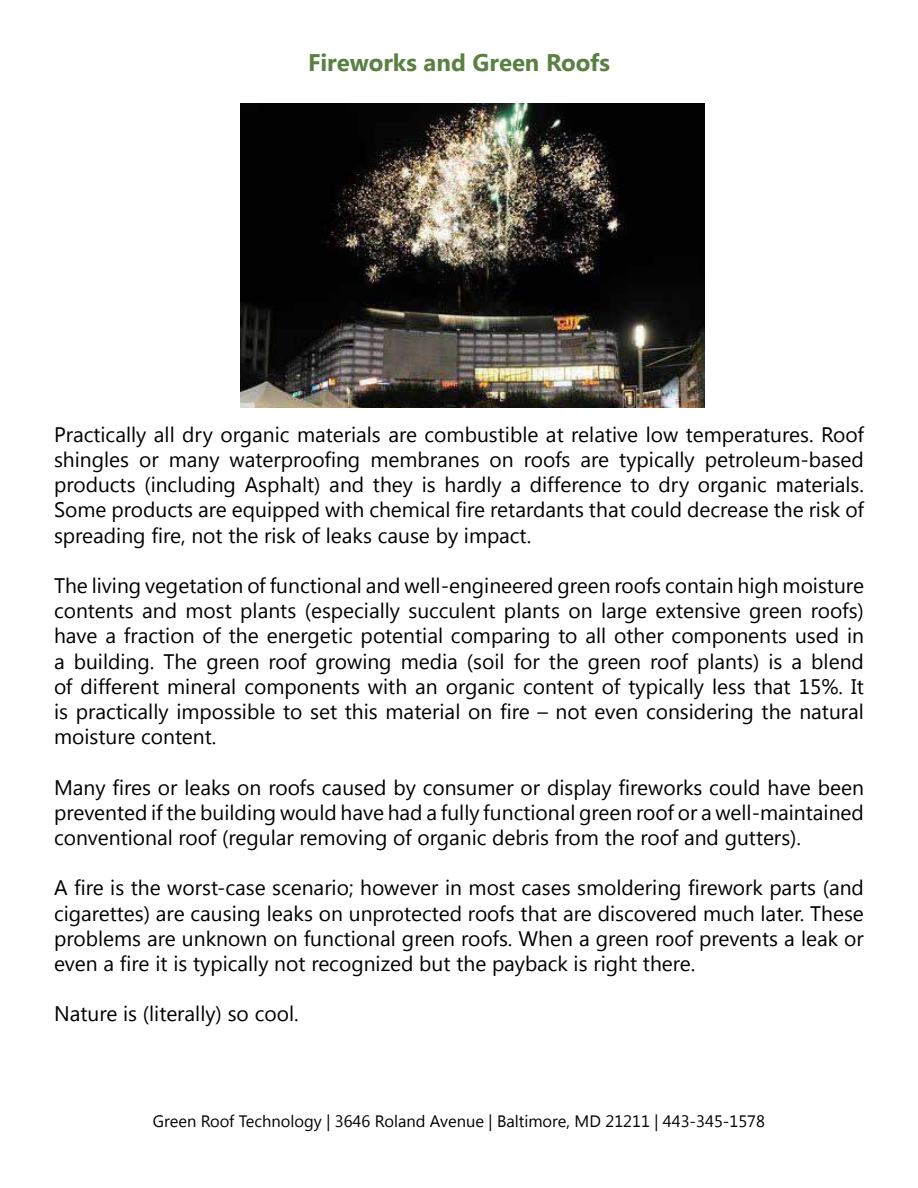
<style>
.page{position:relative;width:918px;height:1188px;background:#fff}
.page>*{position:absolute;margin:0;border:0;box-sizing:border-box;transform-origin:0 0}
.t1{font:700 24px "Segoe UI";color:#5a8143}
.t2{font:21px/25.2px "Segoe UI";color:#000;text-align:justify}
.t3{font:16.5px "Segoe UI";color:#000}
</style>
<div class="page">
<img style="left:240px;top:104px;width:465px;height:303px">
<p class="t1" style="left:308px;top:46px;width:303px">Fireworks and Green Roofs</p>
<p class="t2" style="left:54px;top:421px;width:812px">Practically all dry organic materials are combustible at relative low temperatures. Roof shingles or many waterproofing membranes on roofs are typically petroleum-based products (including Asphalt) and they is hardly a difference to dry organic materials.<br>Some products are equipped with chemical fire retardants that could decrease the risk of spreading fire, not the risk of leaks cause by impact.</p>
<p class="t2" style="left:54px;top:572px;width:812px">The living vegetation of functional and well-engineered green roofs contain high moisture contents and most plants (especially succulent plants on large extensive green roofs) have a fraction of the energetic potential comparing to all other components used in a building. The green roof growing media (soil for the green roof plants) is a blend of different mineral components with an organic content of typically less that 15%. It is practically impossible to set this material on fire – not even considering the natural moisture content.</p>
<p class="t2" style="left:54px;top:774px;width:812px">Many fires or leaks on roofs caused by consumer or display fireworks could have been prevented if the building would have had a fully functional green roof or a well-maintained conventional roof (regular removing of organic debris from the roof and gutters).</p>
<p class="t2" style="left:54px;top:875px;width:811px">A fire is the worst-case scenario; however in most cases smoldering firework parts (and cigarettes) are causing leaks on unprotected roofs that are discovered much later. These problems are unknown on functional green roofs. When a green roof prevents a leak or even a fire it is typically not recognized but the payback is right there.</p>
<p class="t2" style="left:54px;top:1001px;width:246px">Nature is (literally) so cool.</p>
<p class="t3" style="left:153px;top:1110px;width:614px">Green Roof Technology | 3646 Roland Avenue | Baltimore, MD 21211 | 443-345-1578</p>
</div>
